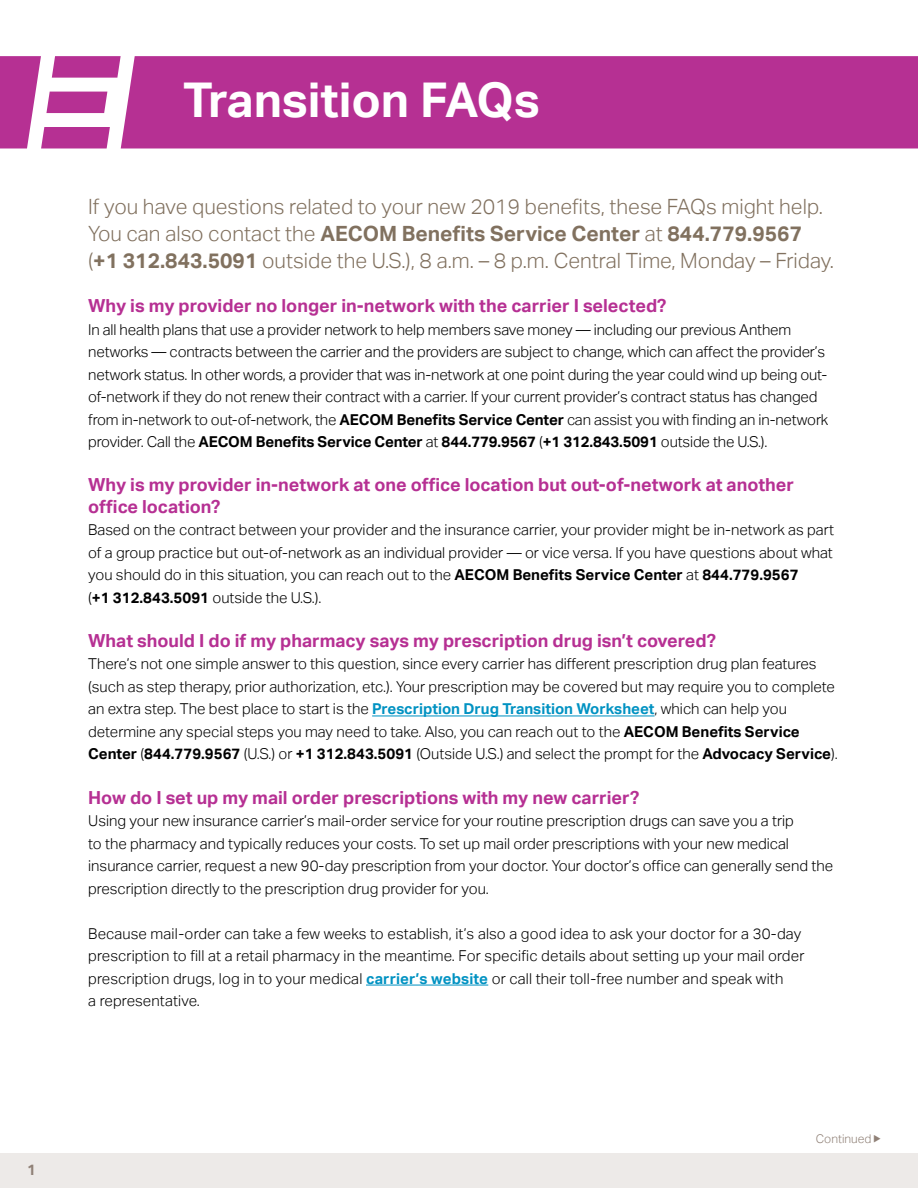
<style>
.page{position:relative;width:918px;height:1188px;background:#fff}
.page>*{position:absolute;margin:0;border:0;box-sizing:border-box;transform-origin:0 0}
.t1{font:700 47.85px "AECOM Sans";color:#fff}
.t2{font:300 21px/27px "AECOM Sans";color:#81715f}
.t3{font:700 18px/21.6px "AECOM Sans";color:#b63093}
.t4{font:300 15px/22.5px "AECOM Sans";color:#000}
.t5{font:700 15px "AECOM Sans";color:#908177}
.t6{font:300 12px "AECOM Sans";color:#908177}
.s1{font-weight:700}
.s2{font-weight:700;color:#0092c2}
</style>
<div class="page">
<div style="left:0;top:1154px;width:918px;height:34px;background:#edeae8"></div>
<hr style="left:372px;top:715px;width:283px;height:1px;background:#0092c2">
<hr style="left:366px;top:985px;width:122px;height:1px;background:#0092c2">
<svg style="left:0;top:56px;width:121px;height:92px"></svg>
<div style="left:121px;top:56px;width:797px;height:92px;background:#b63093"></div>
<div style="left:183px;top:83px;width:735px;height:56px;background:#b63093"></div>
<p class="t5" style="left:27px;top:1161px;width:10px">1</p>
<h1 class="t1" style="left:183px;top:73px;width:358px">Transition FAQs</h1>
<h2 class="t2" style="left:88px;top:193px;width:747px">If you have questions related to your new 2019 benefits, these FAQs might help.<br>You can also contact the <span class="s1">AECOM Benefits Service Center</span> at <span class="s1">844.779.9567 </span>(<span class="s1">+1 312.843.5091</span> outside the U.S.), 8 a.m. – 8 p.m. Central Time, Monday – Friday.</h2>
<p class="t3" style="left:88px;top:295px;width:580px">Why is my provider no longer in-network with the carrier I selected?</p>
<p class="t4" style="left:88px;top:318px;width:742px">In all health plans that use a provider network to help members save money — including our previous Anthem networks — contracts between the carrier and the providers are subject to change, which can affect the provider’s network status. In other words, a provider that was in-network at one point during the year could wind up being out&shy;of-network if they do not renew their contract with a carrier. If your current provider’s contract status has changed from in-network to out-of-network, the <span class="s1">AECOM Benefits Service Center</span> can assist you with finding an in-network provider. Call the <span class="s1">AECOM Benefits Service Center</span> at <span class="s1">844.779.9567</span> (<span class="s1">+1 312.843.5091</span> outside the U.S.).</p>
<p class="t3" style="left:88px;top:474px;width:707px">Why is my provider in-network at one office location but out-of-network at another office location?</p>
<p class="t4" style="left:88px;top:519px;width:747px">Based on the contract between your provider and the insurance carrier, your provider might be in-network as part of a group practice but out-of-network as an individual provider — or vice versa. If you have questions about what you should do in this situation, you can reach out to the <span class="s1">AECOM Benefits Service Center</span> at <span class="s1">844.779.9567<br></span>(<span class="s1">+1 312.843.5091</span> outside the U.S.).</p>
<p class="t3" style="left:88px;top:630px;width:629px">What should I do if my pharmacy says my prescription drug isn’t covered?</p>
<p class="t4" style="left:88px;top:653px;width:751px">There’s not one simple answer to this question, since every carrier has different prescription drug plan features (such as step therapy, prior authorization, etc.). Your prescription may be covered but may require you to complete an extra step. The best place to start is the <span class="s2">Prescription Drug Transition Worksheet</span>, which can help you determine any special steps you may need to take. Also, you can reach out to the <span class="s1">AECOM Benefits Service Center</span> (<span class="s1">844.779.9567</span> (U.S.) or <span class="s1">+1 312.843.5091</span> (Outside U.S.) and select the prompt for the <span class="s1">Advocacy Service</span>).</p>
<p class="t3" style="left:88px;top:787px;width:553px">How do I set up my mail order prescriptions with my new carrier?</p>
<p class="t4" style="left:88px;top:810px;width:746px">Using your new insurance carrier’s mail-order service for your routine prescription drugs can save you a trip<br>to the pharmacy and typically reduces your costs. To set up mail order prescriptions with your new medical insurance carrier, request a new 90-day prescription from your doctor. Your doctor’s office can generally send the prescription directly to the prescription drug provider for you.</p>
<p class="t4" style="left:88px;top:922px;width:718px">Because mail-order can take a few weeks to establish, it’s also a good idea to ask your doctor for a 30-day prescription to fill at a retail pharmacy in the meantime. For specific details about setting up your mail order prescription drugs, log in to your medical <span class="s2">carrier’s website</span> or call their toll-free number and speak with<br>a representative.</p>
<p class="t6" style="left:816px;top:1132px;width:57px">Continued</p>
</div>
